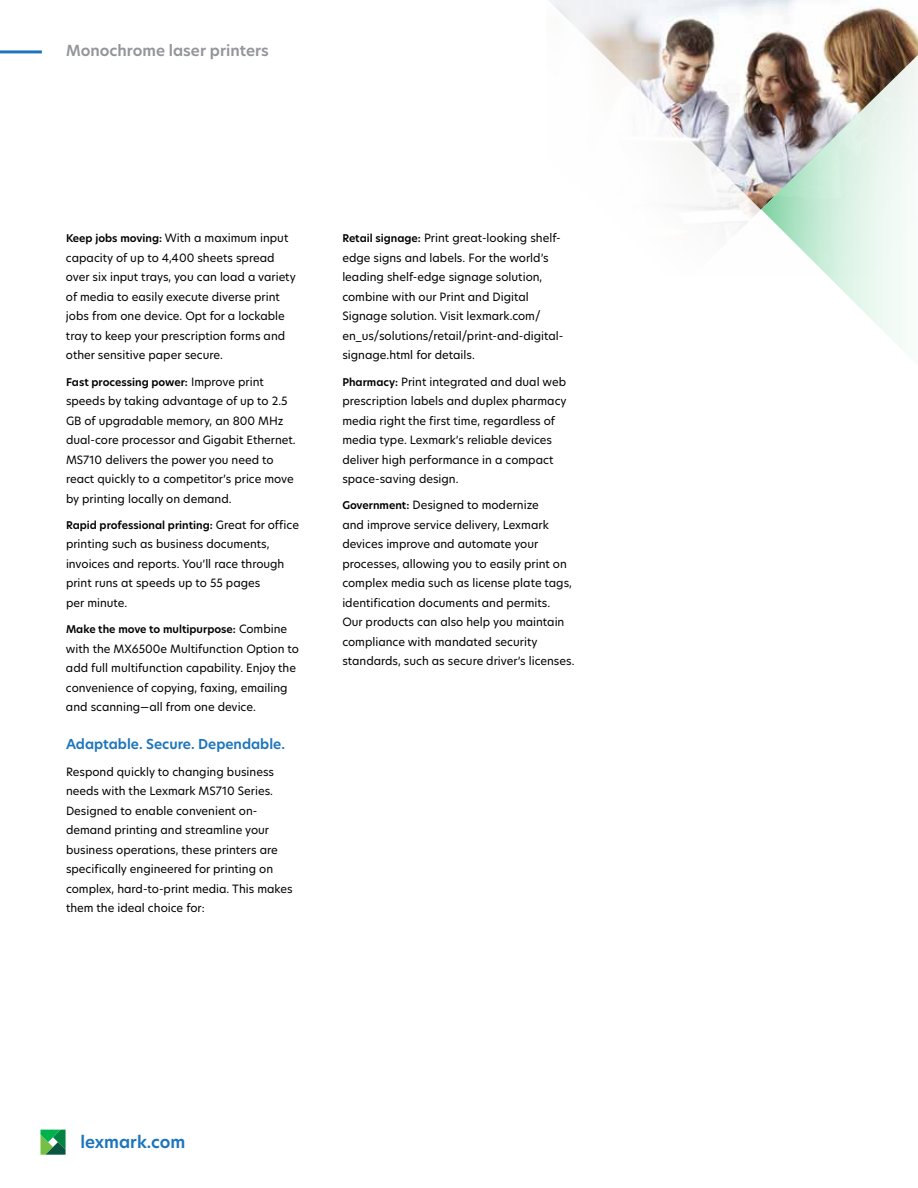
<style>
.page{position:relative;width:918px;height:1188px;background:#fff}
.page>*{position:absolute;margin:0;border:0;box-sizing:border-box;transform-origin:0 0}
.t1{font:600 16.5px "TP Hero";color:#1c75bc}
.t2{font:600 15px "TP Hero";color:#939598}
.t3{font:600 13.5px "TP Hero";color:#1c75bc}
.t4{font:11.25px/19.5px "TP Hero";color:#000}
.t5{font:600 10.5px "TP Hero";color:#000}
.s1{font-weight:600;font-size:10.5px}
.s2{font-weight:400;font-size:11.25px}
</style>
<div class="page">
<svg style="left:549px;top:0;width:369px;height:229px"></svg>
<svg style="left:761px;top:39px;width:157px;height:310px"></svg>
<hr style="left:0;top:50px;width:42px;height:3px;background:#1c75bc">
<svg style="left:40px;top:1130px;width:26px;height:25px"></svg>
<h2 class="t2" style="left:66px;top:41px;width:204px">Monochrome laser printers</h2>
<p class="t4" style="left:66px;top:228px;width:231px"><span class="s1">Keep jobs moving:</span> With a maximum input capacity of up to 4,400 sheets spread over six input trays, you can load a variety of media to easily execute diverse print jobs from one device. Opt for a lockable tray to keep your prescription forms and other sensitive paper secure.</p>
<p class="t5" style="left:66px;top:375px;width:199px">Fast processing power: <span class="s2">Improve print</span></p>
<p class="t4" style="left:66px;top:391px;width:231px">speeds by taking advantage of up to 2.5<br>GB of upgradable memory, an 800 MHz dual-core processor and Gigabit Ethernet.<br>MS710 delivers the power you need to react quickly to a competitor’s price move by printing locally on demand.</p>
<p class="t5" style="left:66px;top:518px;width:235px">Rapid professional printing: <span class="s2">Great for office</span></p>
<p class="t4" style="left:66px;top:534px;width:220px">printing such as business documents, invoices and reports. You’ll race through print runs at speeds up to 55 pages<br>per minute.</p>
<p class="t5" style="left:66px;top:622px;width:223px">Make the move to multipurpose: <span class="s2">Combine</span></p>
<p class="t4" style="left:66px;top:638px;width:234px">with the MX6500e Multifunction Option to add full multifunction capability. Enjoy the convenience of copying, faxing, emailing and scanning—all from one device.</p>
<p class="t3" style="left:66px;top:735px;width:220px">Adaptable. Secure. Dependable.</p>
<p class="t4" style="left:66px;top:761px;width:228px">Respond quickly to changing business needs with the Lexmark MS710 Series.<br>Designed to enable convenient on&shy;demand printing and streamline your business operations, these printers are specifically engineered for printing on complex, hard-to-print media. This makes them the ideal choice for:</p>
<p class="t4" style="left:342px;top:228px;width:223px"><span class="s1">Retail signage:</span> Print great-looking shelf&shy;edge signs and labels. For the world’s leading shelf-edge signage solution, combine with our Print and Digital Signage solution. Visit lexmark.com/ en_us/solutions/retail/print-and-digital&shy;signage.html for details.</p>
<p class="t4" style="left:342px;top:371px;width:226px"><span class="s1">Pharmacy:</span> Print integrated and dual web prescription labels and duplex pharmacy media right the first time, regardless of media type. Lexmark’s reliable devices deliver high performance in a compact space-saving design.</p>
<p class="t4" style="left:342px;top:495px;width:234px"><span class="s1">Government:</span> Designed to modernize<br>and improve service delivery, Lexmark devices improve and automate your processes, allowing you to easily print on complex media such as license plate tags, identification documents and permits.<br>Our products can also help you maintain compliance with mandated security standards, such as secure driver’s licenses.</p>
<h1 class="t1" style="left:80px;top:1131px;width:106px">lexmark.com</h1>
</div>
